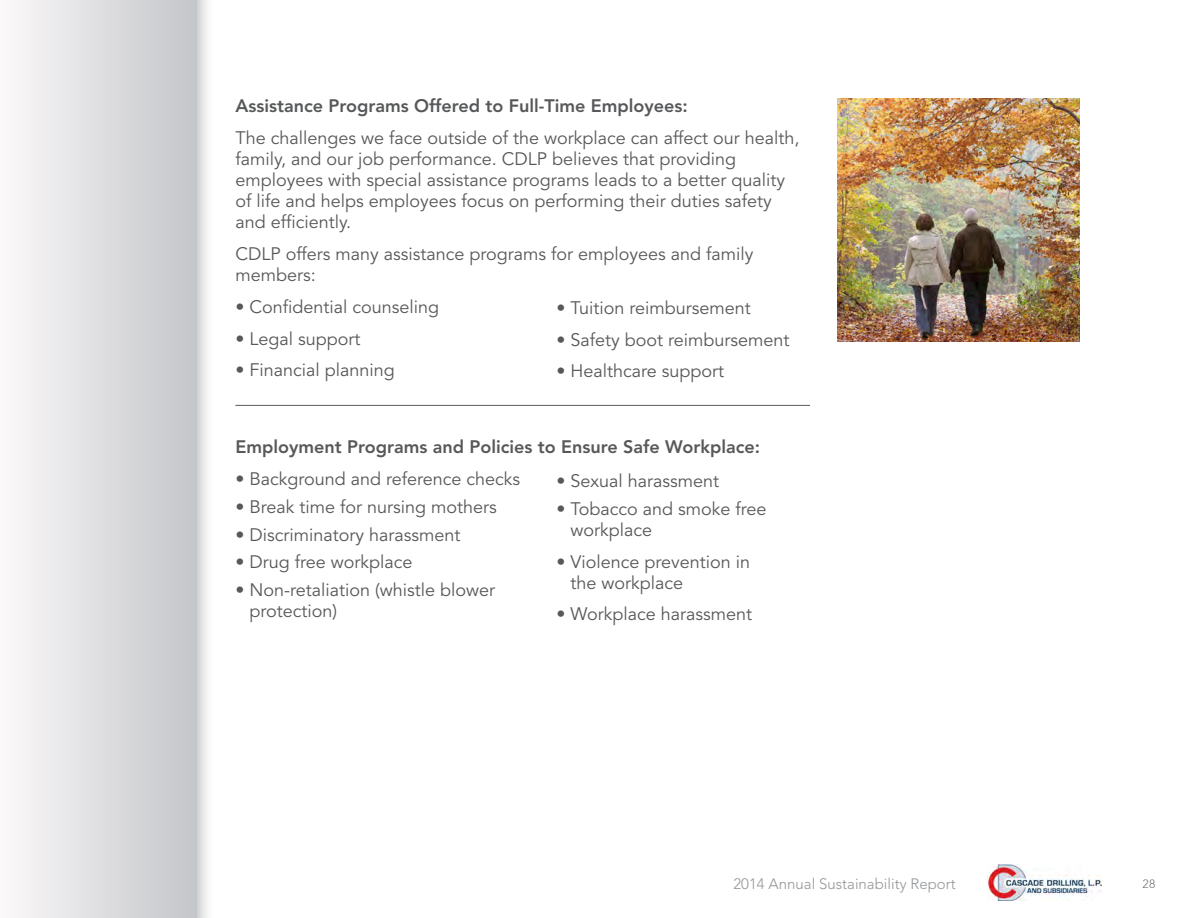
<style>
.page{position:relative;width:1188px;height:918px;background:#fff}
.page>*{position:absolute;margin:0;border:0;box-sizing:border-box;transform-origin:0 0}
.body_2{font:18px/21px "Avenir";color:#57585a}
.body_2-2{font:800 18px "Avenir";color:#57585a}
.t1{font:300 15px "Avenir";color:#939598}
.t2{font:300 12px "Avenir";color:#76787b}
</style>
<div class="page">
<img style="left:987px;top:864px;width:114px;height:37px">
<div style="left:0;top:0;width:215px;height:918px;background:#76787b;opacity:.75"></div>
<div style="left:0;top:0;width:197px;height:918px;background:linear-gradient(to right,#fbf9fa,#c3c5c9)"></div>
<hr style="left:235px;top:405px;width:575px;height:1px;background:#57585a">
<img style="left:837px;top:99px;width:243px;height:243px">
<p class="body_2-2" style="left:235px;top:95px;width:454px">Assistance Programs Offered to Full-Time Employees:</p>
<p class="body_2" style="left:235px;top:128px;width:566px">The challenges we face outside of the workplace can affect our health, family, and our job performance. CDLP believes that providing employees with special assistance programs leads to a better quality of life and helps employees focus on performing their duties safety and efficiently.</p>
<p class="body_2" style="left:235px;top:244px;width:520px">CDLP offers many assistance programs for employees and family members:</p>
<p class="body_2" style="left:235px;top:297px;width:205px">• Confidential counseling</p>
<p class="body_2" style="left:235px;top:328px;width:126px">• Legal support</p>
<p class="body_2" style="left:235px;top:360px;width:161px">• Financial planning</p>
<p class="body_2" style="left:556px;top:298px;width:196px">• Tuition reimbursement</p>
<p class="body_2" style="left:556px;top:330px;width:234px">• Safety boot reimbursement</p>
<p class="body_2" style="left:556px;top:361px;width:169px">• Healthcare support</p>
<p class="body_2-2" style="left:235px;top:437px;width:526px">Employment Programs and Policies to Ensure Safe Workplace:</p>
<p class="body_2" style="left:235px;top:469px;width:286px">• Background and reference checks</p>
<p class="body_2" style="left:235px;top:497px;width:263px">• Break time for nursing mothers</p>
<p class="body_2" style="left:235px;top:525px;width:226px">• Discriminatory harassment</p>
<p class="body_2" style="left:235px;top:552px;width:178px">• Drug free workplace</p>
<p class="body_2" style="left:249px;top:580px;width:247px;text-indent:-14px">• Non-retaliation (whistle blower protection)</p>
<p class="body_2" style="left:557px;top:471px;width:164px">• Sexual harassment</p>
<p class="body_2" style="left:571px;top:499px;width:198px;text-indent:-14px">• Tobacco and smoke free workplace</p>
<p class="body_2" style="left:571px;top:551px;width:181px;text-indent:-14px">• Violence prevention in the workplace</p>
<p class="body_2" style="left:556px;top:604px;width:197px">• Workplace harassment</p>
<p class="t1" style="left:734px;top:875px;width:224px">2014 Annual Sustainability Report</p>
<p class="t2" style="left:1143px;top:876px;width:14px">28</p>
</div>
